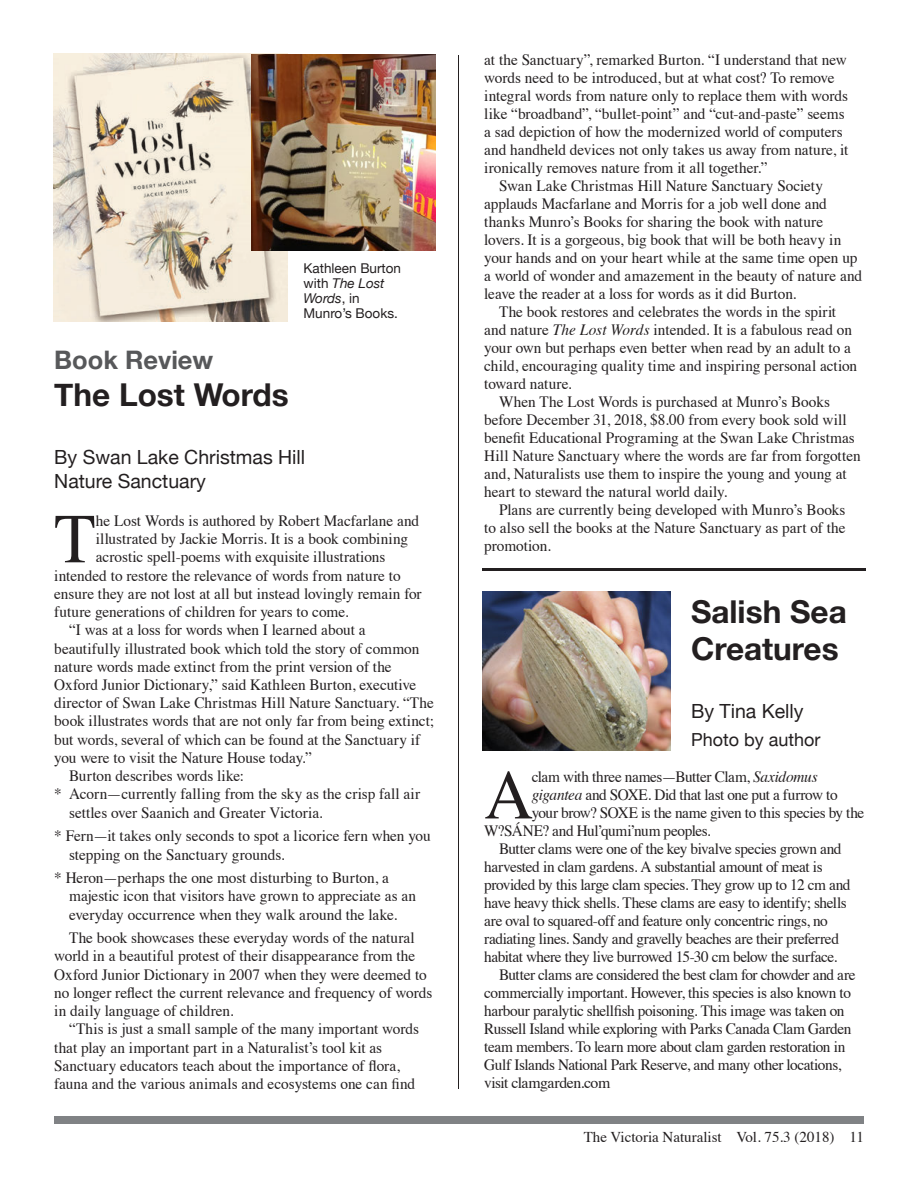
<style>
.page{position:relative;width:918px;height:1188px;background:#fff}
.page>*{position:absolute;margin:0;border:0;box-sizing:border-box;transform-origin:0 0}
.t1{font:70.2px "Times";color:#231f20}
.t2{font:700 31.5px/37.5px "Helvetica Neue";color:#231f20}
.t3{font:700 25.5px "Helvetica Neue";color:#57585a}
.t4{font:19.5px/24px "Helvetica Neue";color:#231f20}
.t5{font:18px "Helvetica Neue";color:#231f20}
.t6{font:15.75px/18.3px "Times";letter-spacing:-.005em;color:#231f20}
.t7{font:15.75px "Times";letter-spacing:-.025em;color:#231f20}
.t8{font:15.75px "Times";letter-spacing:-.03em;color:#231f20}
.t9{font:15px "Times";color:#231f20}
.t10{font:13.5px/15px "Helvetica Neue";color:#231f20}
.s1{font-style:italic}
</style>
<div class="page">
<div style="left:54px;top:1116px;width:810px;height:8px;background:#808285"></div>
<hr style="left:459px;top:56px;width:1px;height:1033px;background:#231f20">
<img style="left:53px;top:53px;width:234px;height:269px">
<img style="left:251px;top:54px;width:184px;height:197px">
<hr style="left:482px;top:568px;width:384px;height:3px;background:#231f20">
<img style="left:482px;top:591px;width:189px;height:159px">
<h3 class="t3" style="left:54px;top:340px;width:161px">Book Review</h3>
<h2 class="t2" style="left:54px;top:377px;width:236px">The Lost Words</h2>
<p class="t10" style="left:304px;top:262px;width:99px">Kathleen Burton with <span class="s1">The Lost<br>Words</span>, in<br>Munro’s Books.</p>
<p class="t4" style="left:54px;top:446px;width:252px">By Swan Lake Christmas Hill<br>Nature Sanctuary</p>
<h1 class="t1" style="left:54px;top:473px;width:43px">T</h1>
<p class="t6" style="left:96px;top:511px;width:325px">he Lost Words is authored by Robert Macfarlane and</p>
<p class="t6" style="left:96px;top:529px;width:314px">illustrated by Jackie Morris. It is a book combining</p>
<p class="t6" style="left:96px;top:547px;width:291px">acrostic spell-poems with exquisite illustrations</p>
<p class="t6" style="left:54px;top:565px;width:348px">intended to restore the relevance of words from nature to</p>
<p class="t6" style="left:54px;top:583px;width:369px">ensure they are not lost at all but instead lovingly remain for</p>
<p class="t6" style="left:54px;top:601px;width:296px">future generations of children for years to come.</p>
<p class="t6" style="left:69px;top:619px;width:298px">“I was at a loss for words when I learned about a</p>
<p class="t6" style="left:54px;top:638px;width:367px">beautifully illustrated book which told the story of common</p>
<p class="t6" style="left:54px;top:656px;width:339px">nature words made extinct from the print version of the</p>
<p class="t6" style="left:54px;top:674px;width:364px">Oxford Junior Dictionary,” said Kathleen Burton, executive</p>
<p class="t6" style="left:54px;top:692px;width:381px">director of Swan Lake Christmas Hill Nature Sanctuary. “The</p>
<p class="t6" style="left:54px;top:711px;width:381px">book illustrates words that are not only far from being extinct;</p>
<p class="t6" style="left:54px;top:729px;width:368px">but words, several of which can be found at the Sanctuary if</p>
<p class="t6" style="left:54px;top:747px;width:259px">you were to visit the Nature House today.”</p>
<p class="t6" style="left:69px;top:765px;width:177px">Burton describes words like:</p>
<p class="t6" style="left:54px;top:784px;width:368px">* Acorn—currently falling from the sky as the crisp fall air</p>
<p class="t6" style="left:69px;top:802px;width:255px">settles over Saanich and Greater Victoria.</p>
<p class="t6" style="left:69px;top:825px;width:363px;text-indent:-15px">* Fern—it takes only seconds to spot a licorice fern when you stepping on the Sanctuary grounds.</p>
<p class="t6" style="left:69px;top:867px;width:349px;text-indent:-15px">* Heron—perhaps the one most disturbing to Burton, a majestic icon that visitors have grown to appreciate as an everyday occurrence when they walk around the lake.</p>
<p class="t6" style="left:54px;top:927px;width:380px;text-indent:15px">The book showcases these everyday words of the natural world in a beautiful protest of their disappearance from the Oxford Junior Dictionary in 2007 when they were deemed to no longer reflect the current relevance and frequency of words in daily language of children.</p>
<p class="t6" style="left:54px;top:1019px;width:366px;text-indent:15px">“This is just a small sample of the many important words that play an important part in a Naturalist’s tool kit as Sanctuary educators teach about the importance of flora, fauna and the various animals and ecosystems one can find</p>
<p class="t6" style="left:484px;top:49px;width:364px">at the Sanctuary”, remarked Burton. “I understand that new</p>
<p class="t6" style="left:484px;top:67px;width:352px">words need to be introduced, but at what cost? To remove</p>
<p class="t6" style="left:484px;top:85px;width:365px">integral words from nature only to replace them with words</p>
<p class="t6" style="left:484px;top:103px;width:362px">like “broadband”, “bullet-point” and “cut-and-paste” seems</p>
<p class="t6" style="left:484px;top:121px;width:360px">a sad depiction of how the modernized world of computers</p>
<p class="t6" style="left:484px;top:139px;width:366px">and handheld devices not only takes us away from nature, it</p>
<p class="t6" style="left:484px;top:157px;width:285px">ironically removes nature from it all together.”</p>
<p class="t6" style="left:499px;top:175px;width:326px">Swan Lake Christmas Hill Nature Sanctuary Society</p>
<p class="t6" style="left:484px;top:193px;width:344px">applauds Macfarlane and Morris for a job well done and</p>
<p class="t6" style="left:484px;top:211px;width:340px">thanks Munro’s Books for sharing the book with nature</p>
<p class="t6" style="left:484px;top:229px;width:359px">lovers. It is a gorgeous, big book that will be both heavy in</p>
<p class="t6" style="left:484px;top:247px;width:375px">your hands and on your heart while at the same time open up</p>
<p class="t6" style="left:484px;top:265px;width:380px">a world of wonder and amazement in the beauty of nature and</p>
<p class="t6" style="left:484px;top:283px;width:314px">leave the reader at a loss for words as it did Burton.</p>
<p class="t6" style="left:499px;top:301px;width:339px">The book restores and celebrates the words in the spirit</p>
<p class="t6" style="left:484px;top:319px;width:369px">and nature <span class="s1">The Lost Words</span> intended. It is a fabulous read on</p>
<p class="t6" style="left:484px;top:337px;width:368px">your own but perhaps even better when read by an adult to a</p>
<p class="t6" style="left:484px;top:355px;width:375px">child, encouraging quality time and inspiring personal action</p>
<p class="t6" style="left:484px;top:373px;width:89px">toward nature.</p>
<p class="t6" style="left:499px;top:392px;width:333px">When The Lost Words is purchased at Munro’s Books</p>
<p class="t6" style="left:484px;top:410px;width:364px">before December 31, 2018, $8.00 from every book sold will</p>
<p class="t6" style="left:484px;top:428px;width:372px">benefit Educational Programing at the Swan Lake Christmas</p>
<p class="t6" style="left:484px;top:446px;width:378px">Hill Nature Sanctuary where the words are far from forgotten</p>
<p class="t6" style="left:484px;top:464px;width:364px">and, Naturalists use them to inspire the young and young at</p>
<p class="t6" style="left:484px;top:482px;width:245px">heart to steward the natural world daily.</p>
<p class="t6" style="left:499px;top:500px;width:348px">Plans are currently being developed with Munro’s Books</p>
<p class="t6" style="left:484px;top:518px;width:363px">to also sell the books at the Nature Sanctuary as part of the</p>
<p class="t6" style="left:484px;top:536px;width:68px">promotion.</p>
<h2 class="t2" style="left:691px;top:594px;width:157px">Salish Sea<br>Creatures</h2>
<p class="t4" style="left:691px;top:700px;width:114px">By Tina Kelly</p>
<p class="t5" style="left:691px;top:727px;width:131px">Photo by author</p>
<h1 class="t1" style="left:484px;top:729px;width:51px">A</h1>
<p class="t7" style="left:532px;top:762px;width:287px">clam with three names—Butter Clam, <span class="s1">Saxidomus</span></p>
<p class="t8" style="left:532px;top:780px;width:307px"><span class="s1">gigantea</span> and SOXE. Did that last one put a furrow to</p>
<p class="t8" style="left:532px;top:798px;width:334px">your brow? SOXE is the name given to this species by the</p>
<p class="t7" style="left:484px;top:816px;width:228px">W?SÁNE? and Hul’qumi’num peoples.</p>
<p class="t8" style="left:499px;top:834px;width:344px">Butter clams were one of the key bivalve species grown and</p>
<p class="t8" style="left:484px;top:852px;width:340px">harvested in clam gardens. A substantial amount of meat is</p>
<p class="t7" style="left:484px;top:870px;width:368px">provided by this large clam species. They grow up to 12 cm and</p>
<p class="t8" style="left:484px;top:888px;width:364px">have heavy thick shells. These clams are easy to identify; shells</p>
<p class="t7" style="left:484px;top:906px;width:345px">are oval to squared-off and feature only concentric rings, no</p>
<p class="t7" style="left:484px;top:924px;width:356px">radiating lines. Sandy and gravelly beaches are their preferred</p>
<p class="t8" style="left:484px;top:942px;width:355px">habitat where they live burrowed 15-30 cm below the surface.</p>
<p class="t7" style="left:499px;top:960px;width:358px">Butter clams are considered the best clam for chowder and are</p>
<p class="t7" style="left:484px;top:978px;width:368px">commercially important. However, this species is also known to</p>
<p class="t7" style="left:484px;top:996px;width:362px">harbour paralytic shellfish poisoning. This image was taken on</p>
<p class="t7" style="left:484px;top:1014px;width:369px">Russell Island while exploring with Parks Canada Clam Garden</p>
<p class="t7" style="left:484px;top:1032px;width:363px">team members. To learn more about clam garden restoration in</p>
<p class="t8" style="left:484px;top:1050px;width:359px">Gulf Islands National Park Reserve, and many other locations,</p>
<p class="t8" style="left:484px;top:1068px;width:128px">visit clamgarden.com</p>
<p class="t9" style="left:584px;top:1123px;width:282px">The Victoria Naturalist Vol. 75.3 (2018) 11</p>
</div>
